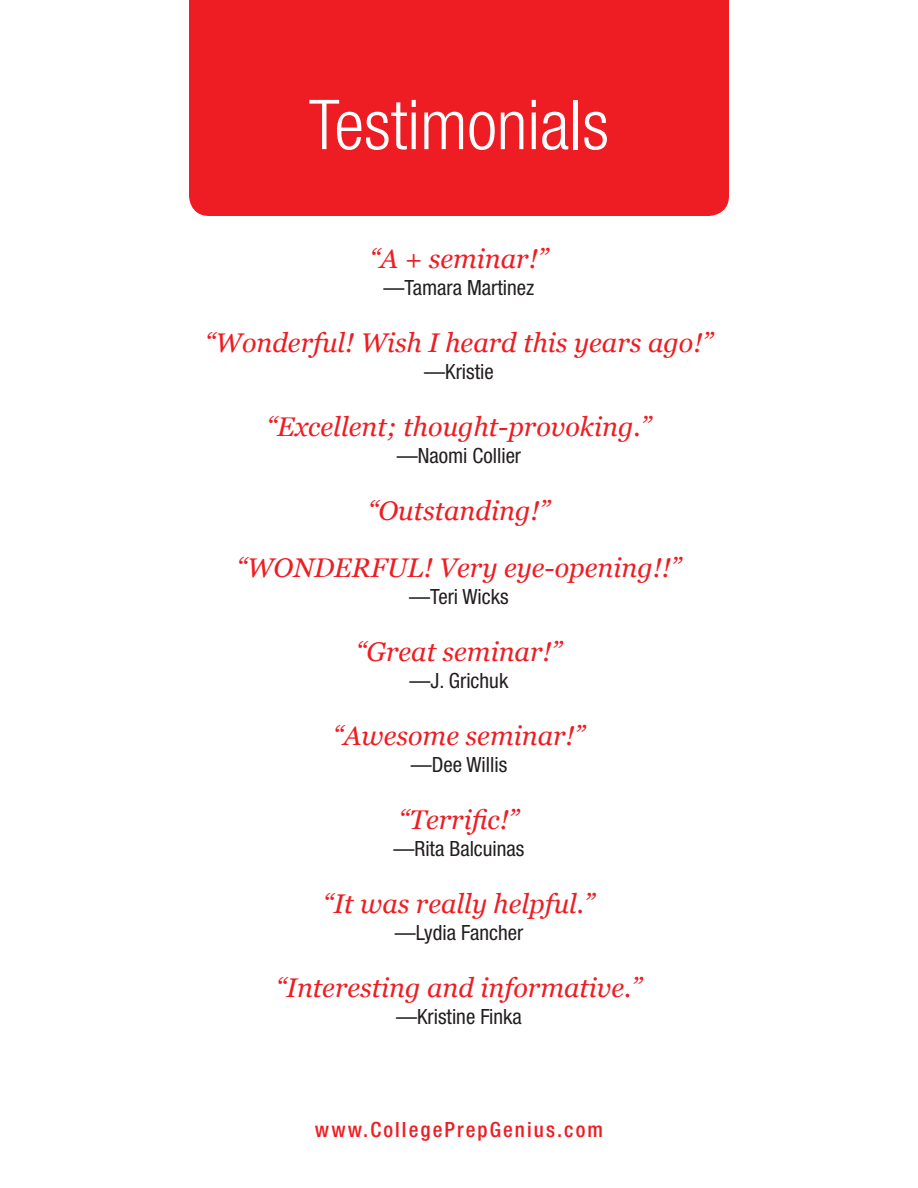
<style>
.page{position:relative;width:918px;height:1188px;background:#fff}
.page>*{position:absolute;margin:0;border:0;box-sizing:border-box;transform-origin:0 0}
.t1{font:300 condensed 69px "Helvetica Neue LT Std";color:#fff}
.t2{font:italic 27px/57px "Georgia";color:#ee1d23;text-align:center}
.t3{font:condensed 21px "Helvetica Neue LT Std";color:#231f20}
.t4{font:500 condensed 21px "Helvetica Neue LT Std";letter-spacing:.1em;color:#ee1d23}
</style>
<div class="page">
<div style="left:189px;top:0;width:540px;height:216px;background:#ee1d23"></div>
<h1 class="t1" style="left:309px;top:85px;width:302px">Testimonials</h1>
<p class="t2" style="left:370px;top:230px;width:180px">“A + seminar!”</p>
<p class="t3" style="left:384px;top:275px;width:152px">—Tamara Martinez</p>
<p class="t2" style="left:205px;top:314px;width:509px">“Wonderful! Wish I heard this years ago!”</p>
<p class="t3" style="left:424px;top:359px;width:71px">—Kristie</p>
<p class="t2" style="left:267px;top:398px;width:386px">“Excellent; thought-provoking.”</p>
<p class="t3" style="left:397px;top:443px;width:126px">—Naomi Collier</p>
<p class="t2" style="left:237px;top:482px;width:446px">“Outstanding!”<br>“WONDERFUL! Very eye-opening!!”</p>
<p class="t3" style="left:409px;top:584px;width:101px">—Teri Wicks</p>
<p class="t2" style="left:356px;top:623px;width:207px">“Great seminar!”</p>
<p class="t3" style="left:410px;top:668px;width:100px">—J. Grichuk</p>
<p class="t2" style="left:333px;top:707px;width:253px">“Awesome seminar!”</p>
<p class="t3" style="left:411px;top:752px;width:98px">—Dee Willis</p>
<p class="t2" style="left:399px;top:791px;width:122px">“Terrific!”</p>
<p class="t3" style="left:393px;top:836px;width:133px">—Rita Balcuinas</p>
<p class="t2" style="left:323px;top:875px;width:273px">“It was really helpful.”</p>
<p class="t3" style="left:395px;top:920px;width:130px">—Lydia Fancher</p>
<p class="t2" style="left:276px;top:959px;width:367px">“Interesting and informative.”</p>
<p class="t3" style="left:396px;top:1004px;width:127px">—Kristine Finka</p>
<p class="t4" style="left:315px;top:1117px;width:290px">www.CollegePrepGenius.com</p>
</div>
